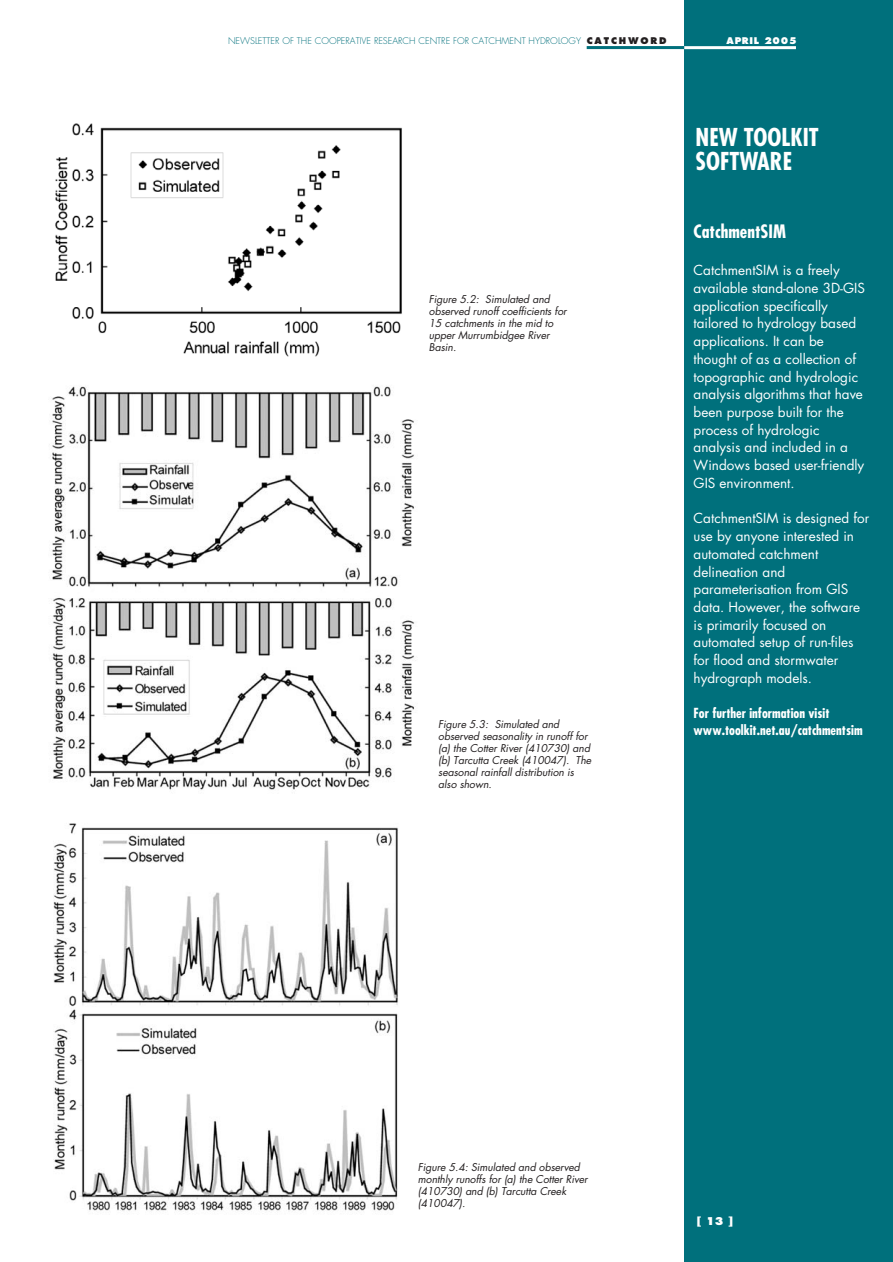
<style>
.page{position:relative;width:893px;height:1262px;background:#fff}
.page>*{position:absolute;margin:0;border:0;box-sizing:border-box;transform-origin:0 0}
.t1{font:700 condensed 24px/24px "Futura";color:#fff}
.t2{font:700 condensed 18px "Futura";color:#fff}
.t3{font:13.5px/17.7px "Futura";color:#fff}
.t4{font:700 condensed 13.5px/17.1px "Futura";color:#fff}
.t5{font:italic 10.5px/12px "Futura";letter-spacing:-.005em;color:#231f20}
.t6{font:800 10.5px "Futura";color:#fff}
.t7{font:300 9px "Futura";color:#00707c}
.t8{font:800 9px "Futura";letter-spacing:.085em;color:#fff}
.s1{font-weight:800;color:#231f20}
</style>
<div class="page">
<div style="left:684px;top:0;width:208px;height:1261px;background:#00707c"></div>
<hr style="left:586px;top:46px;width:99px;height:3px;background:#00707c">
<hr style="left:684px;top:46px;width:112px;height:3px;background:#fff">
<img style="left:55px;top:123px;width:347px;height:234px">
<img style="left:52px;top:386px;width:364px;height:404px">
<img style="left:53px;top:823px;width:345px;height:388px">
<p class="t7" style="left:228px;top:36px;width:440px">NEWSLETTER OF THE COOPERATIVE RESEARCH CENTRE FOR CATCHMENT HYDROLOGY <span class="s1">C A T C H W O R D</span></p>
<p class="t8" style="left:726px;top:36px;width:72px">APRIL 2005</p>
<p class="t5" style="left:429px;top:294px;width:139px">Figure 5.2: Simulated and observed runoff coefficients for<br>15 catchments in the mid to upper Murrumbidgee River<br>Basin.</p>
<p class="t5" style="left:438px;top:719px;width:154px">Figure 5.3: Simulated and observed seasonality in runoff for (a) the Cotter River (410730) and (b) Tarcutta Creek (410047). The seasonal rainfall distribution is also shown.</p>
<h1 class="t1" style="left:695px;top:127px;width:125px">NEW TOOLKIT<br>SOFTWARE</h1>
<h2 class="t2" style="left:693px;top:223px;width:94px">CatchmentSIM</h2>
<p class="t3" style="left:693px;top:262px;width:173px">CatchmentSIM is a freely available stand-alone 3D-GIS application specifically tailored to hydrology based applications. It can be thought of as a collection of topographic and hydrologic analysis algorithms that have been purpose built for the process of hydrologic analysis and included in a<br>Windows based user-friendly<br>GIS environment.</p>
<p class="t3" style="left:693px;top:510px;width:177px">CatchmentSIM is designed for use by anyone interested in automated catchment delineation and parameterisation from GIS data. However, the software is primarily focused on automated setup of run-files for flood and stormwater hydrograph models.</p>
<p class="t4" style="left:693px;top:705px;width:170px">For further information visit www.toolkit.net.au/catchmentsim</p>
<p class="t5" style="left:418px;top:1162px;width:171px">Figure 5.4: Simulated and observed monthly runoffs for (a) the Cotter River (410730) and (b) Tarcutta Creek (410047).</p>
<p class="t6" style="left:697px;top:1216px;width:38px">[ 13 ]</p>
</div>
